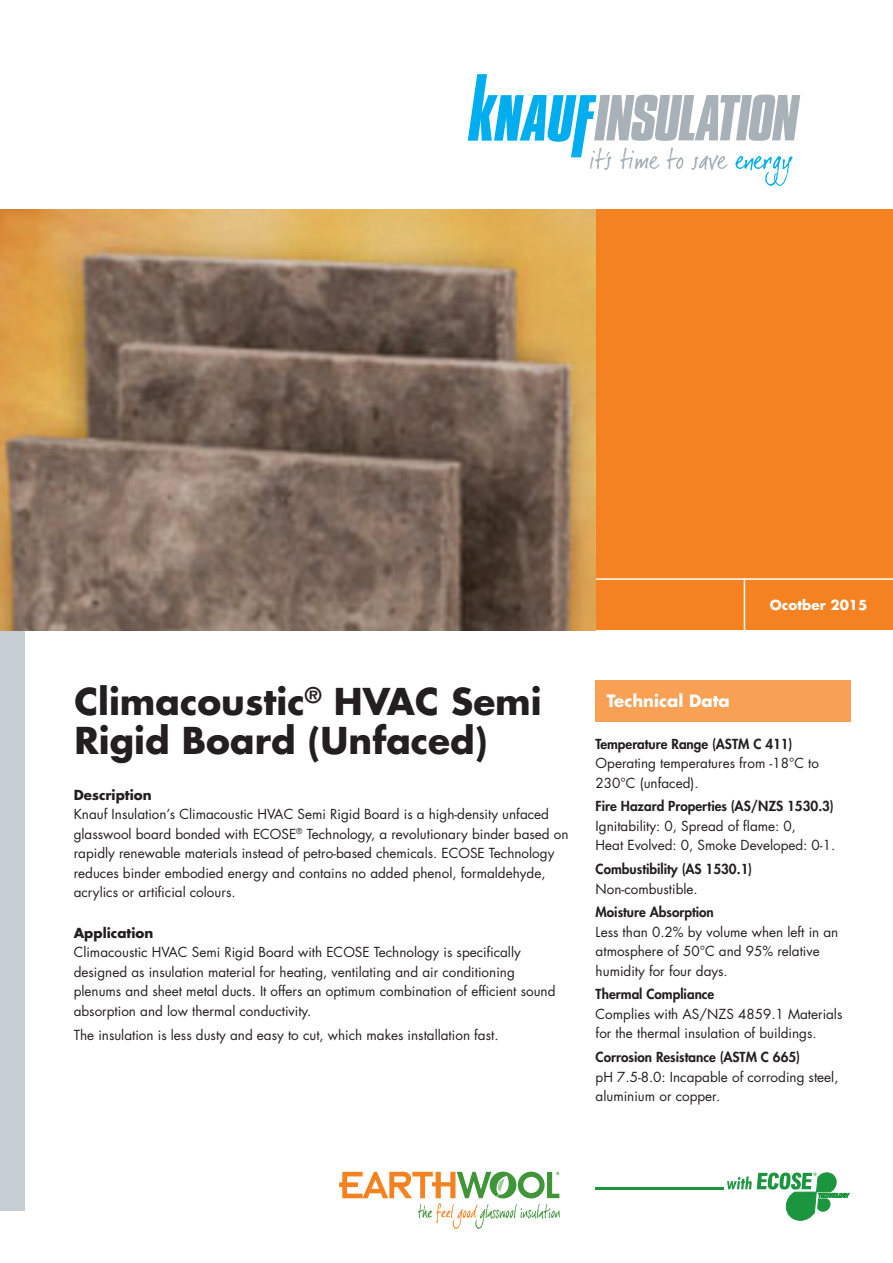
<style>
.page{position:relative;width:893px;height:1263px;background:#fff}
.page>*{position:absolute;margin:0;border:0;box-sizing:border-box;transform-origin:0 0}
.t1{font:700 36px/39px "Futura Std";color:#231f20}
.t2{font:700 16.5px "Futura Std";color:#fff}
.t3{font:13.5px/19.5px "Futura Std";color:#231f20}
.t4{font:800 13.5px "Futura Std";color:#231f20}
.t5{font:700 13.5px "Futura Std";color:#231f20}
.t6{font:700 13.5px "Futura Std";color:#fff}
</style>
<div class="page">
<div style="left:595px;top:209px;width:298px;height:421px;background:#f58220"></div>
<div style="left:0;top:612px;width:25px;height:598px;background:#c6ced4"></div>
<hr style="left:595px;top:578px;width:298px;height:2px;background:#fff">
<img style="left:0;top:209px;width:595px;height:421px">
<hr style="left:744px;top:578px;width:1px;height:63px;background:#fff">
<div style="left:596px;top:680px;width:255px;height:41px;background:#f8a053"></div>
<svg style="left:468px;top:74px;width:332px;height:112px"></svg>
<svg style="left:727px;top:1172px;width:122px;height:48px"></svg>
<hr style="left:595px;top:1187px;width:129px;height:2px;background:#1b953e">
<svg style="left:339px;top:1171px;width:221px;height:58px"></svg>
<p class="t6" style="left:770px;top:595px;width:99px">Ocotber 2015</p>
<h1 class="t1" style="left:74px;top:682px;width:469px">Climacoustic<sup>®</sup> HVAC Semi<br>Rigid Board (Unfaced)</h1>
<p class="t5" style="left:74px;top:785px;width:80px">Description</p>
<p class="t3" style="left:74px;top:804px;width:496px">Knauf Insulation’s Climacoustic HVAC Semi Rigid Board is a high-density unfaced glasswool board bonded with ECOSE<sup>®</sup> Technology, a revolutionary binder based on rapidly renewable materials instead of petro-based chemicals. ECOSE Technology reduces binder embodied energy and contains no added phenol, formaldehyde, acrylics or artificial colours.</p>
<p class="t5" style="left:74px;top:924px;width:81px">Application</p>
<p class="t3" style="left:74px;top:943px;width:483px">Climacoustic HVAC Semi Rigid Board with ECOSE Technology is specifically designed as insulation material for heating, ventilating and air conditioning plenums and sheet metal ducts. It offers an optimum combination of efficient sound absorption and low thermal conductivity.</p>
<p class="t3" style="left:74px;top:1025px;width:426px">The insulation is less dusty and easy to cut, which makes installation fast.</p>
<p class="t2" style="left:607px;top:690px;width:112px">Performance</p>
<p class="t4" style="left:596px;top:735px;width:198px">Temperature Range (ASTM C 411)</p>
<p class="t3" style="left:596px;top:753px;width:225px">Operating temperatures from -18°C to<br>230°C (unfaced).</p>
<p class="t4" style="left:596px;top:798px;width:240px">Fire Hazard Properties (AS/NZS 1530.3)</p>
<p class="t3" style="left:596px;top:816px;width:241px">Ignitability: 0, Spread of flame: 0,<br>Heat Evolved: 0, Smoke Developed: 0-1.</p>
<p class="t4" style="left:596px;top:860px;width:158px">Combustibility (AS 1530.1)</p>
<p class="t3" style="left:596px;top:879px;width:104px">Non-combustible.</p>
<p class="t4" style="left:596px;top:904px;width:120px">Moisture Absorption</p>
<p class="t3" style="left:596px;top:922px;width:244px">Less than 0.2% by volume when left in an atmosphere of 50°C and 95% relative humidity for four days.</p>
<p class="t4" style="left:596px;top:986px;width:120px">Thermal Compliance</p>
<p class="t3" style="left:596px;top:1004px;width:248px">Complies with AS/NZS 4859.1 Materials for the thermal insulation of buildings.</p>
<p class="t4" style="left:596px;top:1049px;width:206px">Corrosion Resistance (ASTM C 665)</p>
<p class="t3" style="left:596px;top:1067px;width:244px">pH 7.5-8.0: Incapable of corroding steel, aluminium or copper.</p>
<p class="t2" style="left:607px;top:690px;width:125px">Technical Data</p>
</div>
